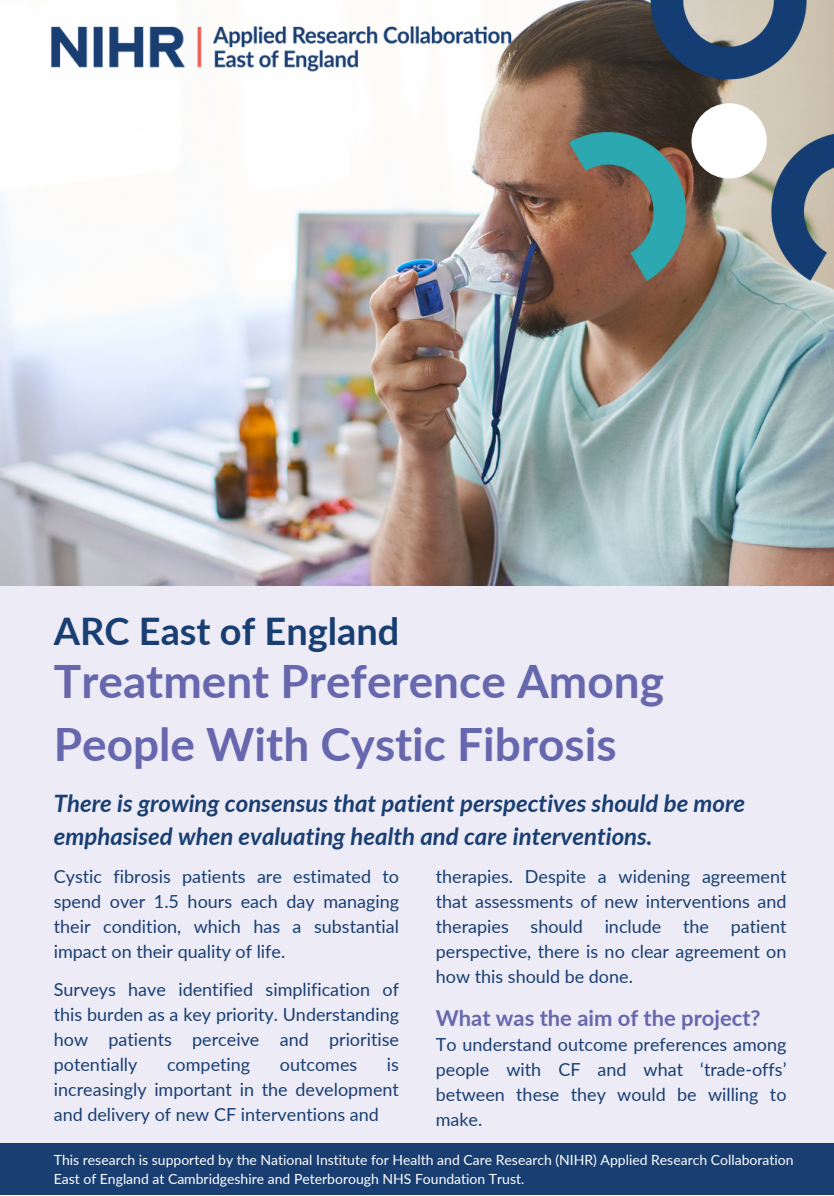
<style>
.page{position:relative;width:834px;height:1196px;background:#fff}
.page>*{position:absolute;margin:0;border:0;box-sizing:border-box;transform-origin:0 0}
.t1{font:700 46px/63px "Lato";color:#6667ad}
.t2{font:700 38px "Lato";color:#193e72}
.t3{font:italic 700 24px/33px "Lato";color:#193e72}
.t4{font:700 22px "Lato";color:#6667ad}
.t5{font:18px/25px "Lato";color:#193e72;text-align:justify}
.t6{font:14px/18.6px "Lato";color:#fff}
</style>
<div class="page">
<div style="left:0;top:533px;width:833px;height:661px;background:#ecebf6"></div>
<div style="left:0;top:1143px;width:833px;height:51px;background:#193e72"></div>
<img style="left:0;top:2px;width:833px;height:583px">
<img style="left:38px;top:12px;width:487px;height:72px">
<img style="left:569px;top:0;width:264px;height:280px">
<div style="left:691px;top:103px;width:76px;height:75px;background:#fff;border-radius:50%"></div>
<p class="t2" style="left:54px;top:607px;width:347px">ARC East of England</p>
<p class="t1" style="left:54px;top:648px;width:611px">Treatment Preference Among<br>People With Cystic Fibrosis</p>
<p class="t3" style="left:54px;top:786px;width:693px">There is growing consensus that patient perspectives should be more emphasised when evaluating health and care interventions.</p>
<p class="t5" style="left:54px;top:863px;width:347px">Cystic fibrosis patients are estimated to spend over 1.5 hours each day managing their condition, which has a substantial impact on their quality of life.</p>
<p class="t5" style="left:54px;top:977px;width:347px">Surveys have identified simplification of this burden as a key priority. Understanding how patients perceive and prioritise potentially</p>
<p class="t5" style="left:436px;top:863px;width:352px">therapies. Despite a widening agreement that assessments of new interventions and therapies should include the patient perspective, there is no clear agreement on how this should be done.</p>
<p class="t4" style="left:436px;top:1003px;width:326px">What was the aim of the project?</p>
<p class="t5" style="left:436px;top:1031px;width:352px">To understand outcome preferences among people with CF and what ‘trade-offs’ between these they would be willing to make.</p>
<p class="t5" style="left:54px;top:1051px;width:347px;text-indent:333px">is increasingly important in the development and delivery of new CF interventions and</p>
<p class="t5" style="left:167px;top:1051px;width:85px">competing</p>
<p class="t5" style="left:280px;top:1051px;width:79px">outcomes</p>
<p class="t6" style="left:54px;top:1150px;width:741px">This research is supported by the National Institute for Health and Care Research (NIHR) Applied Research Collaboration<br>East of England at Cambridgeshire and Peterborough NHS Foundation Trust.</p>
</div>
